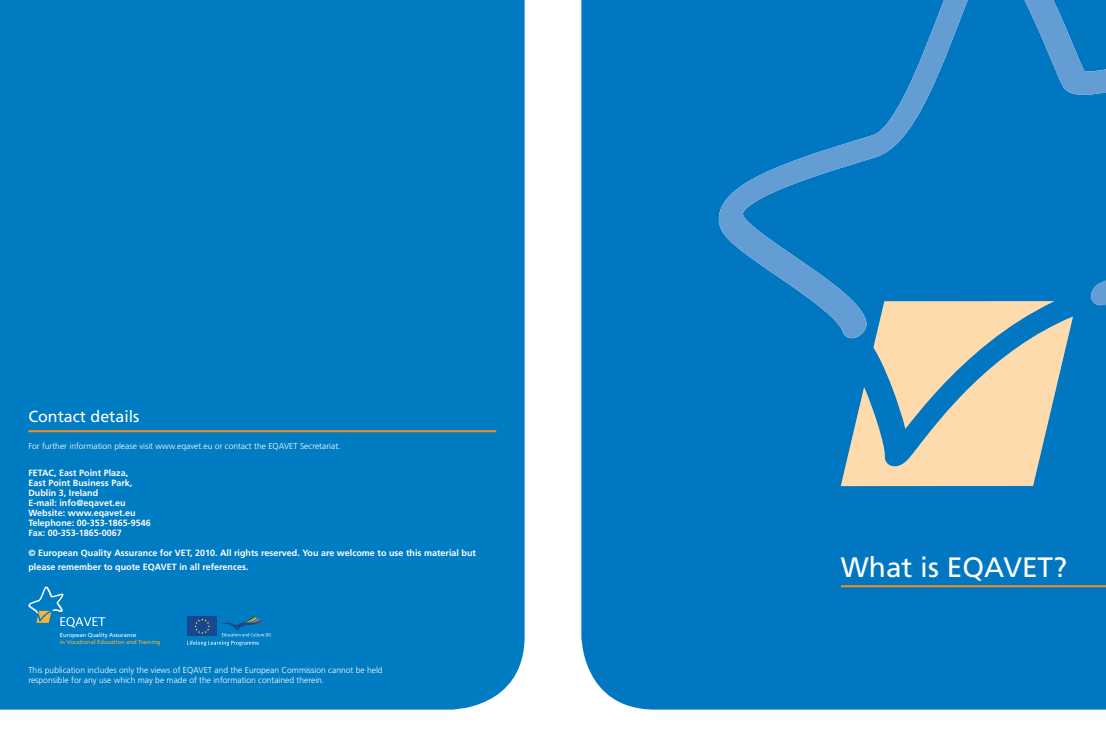
<style>
.page{position:relative;width:1106px;height:738px;background:#fff}
.page>*{position:absolute;margin:0;border:0;box-sizing:border-box;transform-origin:0 0}
.t1{font:28px "Frutiger";color:#fff}
.t2{font:16px "Frutiger";color:#fff}
.t3{font:700 9px/10px "Frutiger";color:#fff}
.t4{font:300 8.5px/10.2px "Frutiger";color:#fff}
.t5{font:5.8px "Frutiger";color:#fbb03f}
.t6{font:5.8px "Frutiger";color:#fff}
</style>
<div class="page">
<div style="left:581px;top:0;width:525px;height:709px;background:#0077c0"></div>
<div style="left:0;top:0;width:524px;height:709px;background:#007cc2"></div>
<hr style="left:28px;top:430px;width:468px;height:2px;background:#f68e1e">
<svg style="left:187px;top:615px;width:84px;height:30px;background:#1775b3"></svg>
<svg style="left:28px;top:586px;width:77px;height:41px;background:#1f89c2"></svg>
<hr style="left:841px;top:584px;width:265px;height:2px;background:#f68e1e">
<svg style="left:717px;top:0;width:389px;height:338px;background:#0c7bc2"></svg>
<svg style="left:873px;top:301px;width:181px;height:15px;background:#dacdaf"></svg>
<svg style="left:840px;top:316px;width:233px;height:169px;background:#a8b9b3"></svg>
<h2 class="t2" style="left:28px;top:406px;width:113px">Contact details</h2>
<p class="t4" style="left:28px;top:440px;width:314px">For further information please visit www.eqavet.eu or contact the EQAVET Secretariat.</p>
<p class="t3" style="left:28px;top:467px;width:124px">FETAC, East Point Plaza,<br>East Point Business Park,<br>Dublin 3, Ireland<br>E-mail: info@eqavet.eu<br>Website: www.eqavet.eu<br>Telephone: 00-353-1865-9546<br>Fax: 00-353-1865-0067</p>
<p class="t3" style="left:28px;top:545px;width:449px;line-height:14px">© European Quality Assurance for VET, 2010. All rights reserved. You are welcome to use this material but please remember to quote EQAVET in all references.</p>
<p class="t6" style="left:60px;top:631px;width:78px">European Quality Assurance</p>
<p class="t5" style="left:60px;top:638px;width:102px">in Vocational Education and Training</p>
<p class="t4" style="left:28px;top:664px;width:356px">This publication includes only the views of EQAVET and the European Commission cannot be held responsible for any use which may be made of the information contained therein.</p>
<h1 class="t1" style="left:841px;top:550px;width:228px">What is EQAVET?</h1>
</div>
